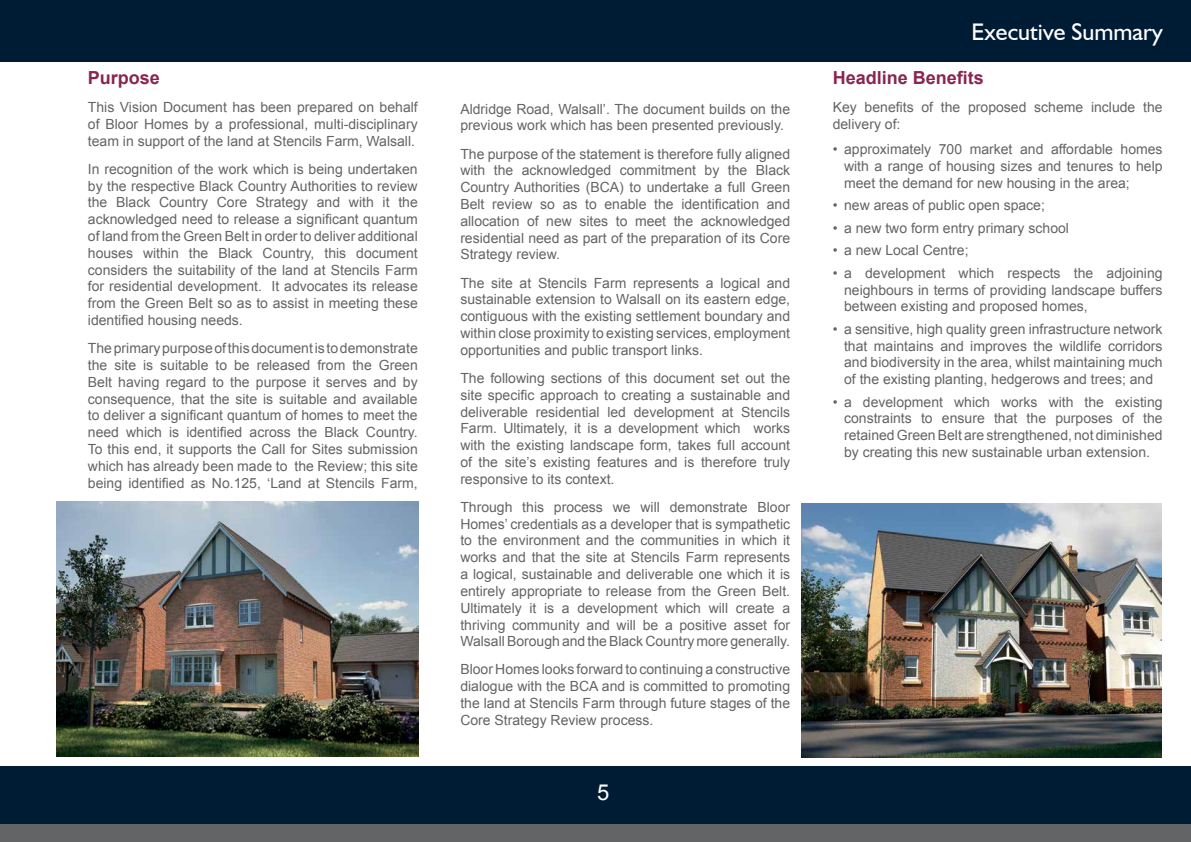
<style>
.page{position:relative;width:1191px;height:842px;background:#fff}
.page>*{position:absolute;margin:0;border:0;box-sizing:border-box;transform-origin:0 0}
.t1{font:24px "Humanist 521 BT";color:#fff}
.t2{font:22px "Arial";color:#fff}
.t3{font:700 18px "Arial";color:#882552}
.t4{font:14px/16.8px "Arial";color:#636466;text-align:justify}
</style>
<div class="page">
<div style="left:0;top:767px;width:1191px;height:75px;background:#001c35"></div>
<div style="left:0;top:824px;width:1191px;height:18px;background:#636466"></div>
<div style="left:0;top:0;width:1191px;height:62px;background:#001c35"></div>
<img style="left:57px;top:502px;width:361px;height:255px">
<img style="left:801px;top:503px;width:360px;height:254px">
<p class="t3" style="left:88px;top:66px;width:74px">Purpose</p>
<p class="t4" style="left:88px;top:99px;width:331px">This Vision Document has been prepared on behalf of Bloor Homes by a professional, multi-disciplinary team in support of the land at Stencils Farm, Walsall.</p>
<p class="t4" style="left:88px;top:161px;width:331px">In recognition of the work which is being undertaken by the respective Black Country Authorities to review the Black Country Core Strategy and with it the acknowledged need to release a significant quantum of land from the Green Belt in order to deliver additional houses within the Black Country, this document considers the suitability of the land at Stencils Farm for residential development. It advocates its release from the Green Belt so as to assist in meeting these identified housing needs.</p>
<p class="t4" style="left:88px;top:340px;width:331px">The primary purpose of this document is to demonstrate the site is suitable to be released from the Green Belt having regard to the purpose it serves and by consequence, that the site is suitable and available to deliver a significant quantum of homes to meet the need which is identified across the Black Country.<br>To this end, it supports the Call for Sites submission which has already been made to the Review; this site being identified as No.125, ‘Land at Stencils Farm,</p>
<p class="t4" style="left:460px;top:100px;width:331px">Aldridge Road, Walsall’. The document builds on the previous work which has been presented previously.</p>
<p class="t4" style="left:460px;top:145px;width:331px">The purpose of the statement is therefore fully aligned with the acknowledged commitment by the Black Country Authorities (BCA) to undertake a full Green Belt review so as to enable the identification and allocation of new sites to meet the acknowledged residential need as part of the preparation of its Core Strategy review.</p>
<p class="t4" style="left:460px;top:274px;width:331px">The site at Stencils Farm represents a logical and sustainable extension to Walsall on its eastern edge, contiguous with the existing settlement boundary and within close proximity to existing services, employment opportunities and public transport links.</p>
<p class="t4" style="left:460px;top:370px;width:331px">The following sections of this document set out the site specific approach to creating a sustainable and deliverable residential led development at Stencils Farm. Ultimately, it is a development which works with the existing landscape form, takes full account of the site’s existing features and is therefore truly responsive to its context.</p>
<p class="t4" style="left:460px;top:499px;width:331px">Through this process we will demonstrate Bloor Homes’ credentials as a developer that is sympathetic to the environment and the communities in which it works and that the site at Stencils Farm represents a logical, sustainable and deliverable one which it is entirely appropriate to release from the Green Belt.<br>Ultimately it is a development which will create a thriving community and will be a positive asset for Walsall Borough and the Black Country more generally.</p>
<p class="t4" style="left:460px;top:661px;width:331px">Bloor Homes looks forward to continuing a constructive dialogue with the BCA and is committed to promoting the land at Stencils Farm through future stages of the Core Strategy Review process.</p>
<h2 class="t2" style="left:597px;top:778px;width:14px">5</h2>
<h1 class="t1" style="left:971px;top:17px;width:193px">Executive Summary</h1>
<p class="t3" style="left:832px;top:66px;width:153px">Headline Benefits</p>
<p class="t4" style="left:832px;top:99px;width:331px">Key benefits of the proposed scheme include the delivery of:</p>
<p class="t4" style="left:844px;top:141px;width:320px;text-indent:-11px">• approximately 700 market and affordable homes with a range of housing sizes and tenures to help meet the demand for new housing in the area;</p>
<p class="t4" style="left:832px;top:197px;width:214px">• new areas of public open space;</p>
<p class="t4" style="left:832px;top:220px;width:238px">• a new two form entry primary school</p>
<p class="t4" style="left:832px;top:242px;width:137px">• a new Local Centre;</p>
<p class="t4" style="left:844px;top:265px;width:320px;text-indent:-11px">• a development which respects the adjoining neighbours in terms of providing landscape buffers between existing and proposed homes,</p>
<p class="t4" style="left:844px;top:321px;width:320px;text-indent:-11px">• a sensitive, high quality green infrastructure network that maintains and improves the wildlife corridors and biodiversity in the area, whilst maintaining much of the existing planting, hedgerows and trees; and</p>
<p class="t4" style="left:844px;top:393px;width:320px;text-indent:-11px">• a development which works with the existing constraints to ensure that the purposes of the retained Green Belt are strengthened, not diminished by creating this new sustainable urban extension.</p>
</div>
